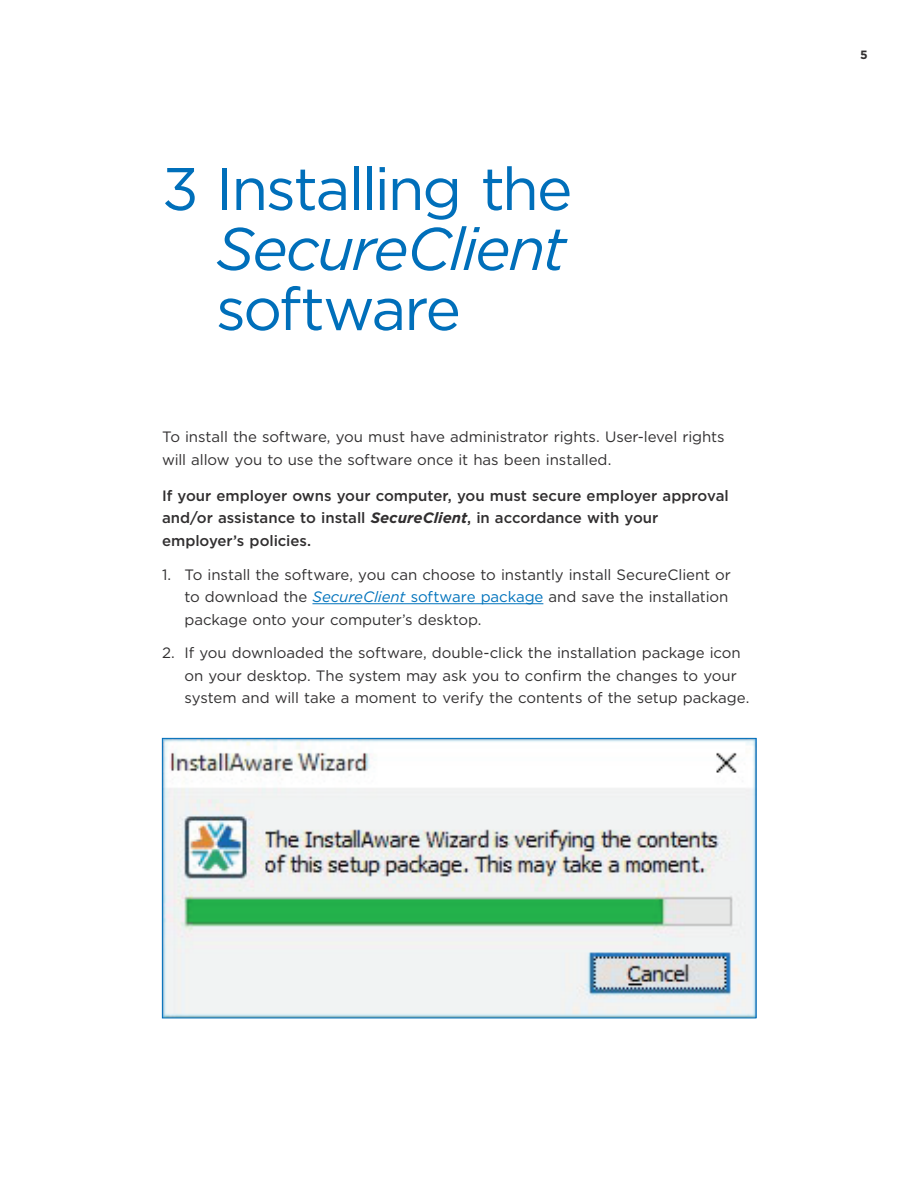
<style>
.page{position:relative;width:918px;height:1188px;background:#fff}
.page>*{position:absolute;margin:0;border:0;box-sizing:border-box;transform-origin:0 0}
.t1{font:60px "Gotham";letter-spacing:-.04em;color:#006fba}
.t2{font:italic 60px "Gotham";letter-spacing:-.035em;color:#006fba}
.t3{font:15px/22.5px "Gotham";letter-spacing:-.005em;color:#312f30}
.t4{font:500 15px/22.5px "Gotham";color:#312f30}
.t5{font:700 12px "Gotham";color:#312f30}
.s1{font-weight:700;font-style:italic}
.s2{font-style:italic;color:#0073bc}
.s3{color:#0073bc}
</style>
<div class="page">
<hr style="left:312px;top:603px;width:231px;height:1px;background:#0073bc">
<img style="left:164px;top:740px;width:590px;height:276px">
<div style="left:162px;top:738px;width:594px;height:280px;border:1px solid #006fba"></div>
<h1 class="t1" style="left:162px;top:150px;width:412px">3 Installing the</h1>
<h1 class="t2" style="left:216px;top:210px;width:352px">SecureClient</h1>
<h1 class="t1" style="left:216px;top:270px;width:246px">software</h1>
<p class="t3" style="left:162px;top:426px;width:564px">To install the software, you must have administrator rights. User-level rights will allow you to use the software once it has been installed.</p>
<p class="t4" style="left:162px;top:484px;width:568px">If your employer owns your computer, you must secure employer approval and/or assistance to install <span class="s1">SecureClient</span>, in accordance with your employer’s policies.</p>
<p class="t3" style="left:184px;top:563px;width:548px;text-indent:-22px">1. To install the software, you can choose to instantly install SecureClient or to download the <span class="s2">SecureClient</span> <span class="s3">software package</span> and save the installation package onto your computer’s desktop.</p>
<p class="t3" style="left:184px;top:642px;width:566px;text-indent:-22px">2. If you downloaded the software, double-click the installation package icon on your desktop. The system may ask you to confirm the changes to your system and will take a moment to verify the contents of the setup package.</p>
<p class="t5" style="left:860px;top:47px;width:9px">5</p>
</div>
